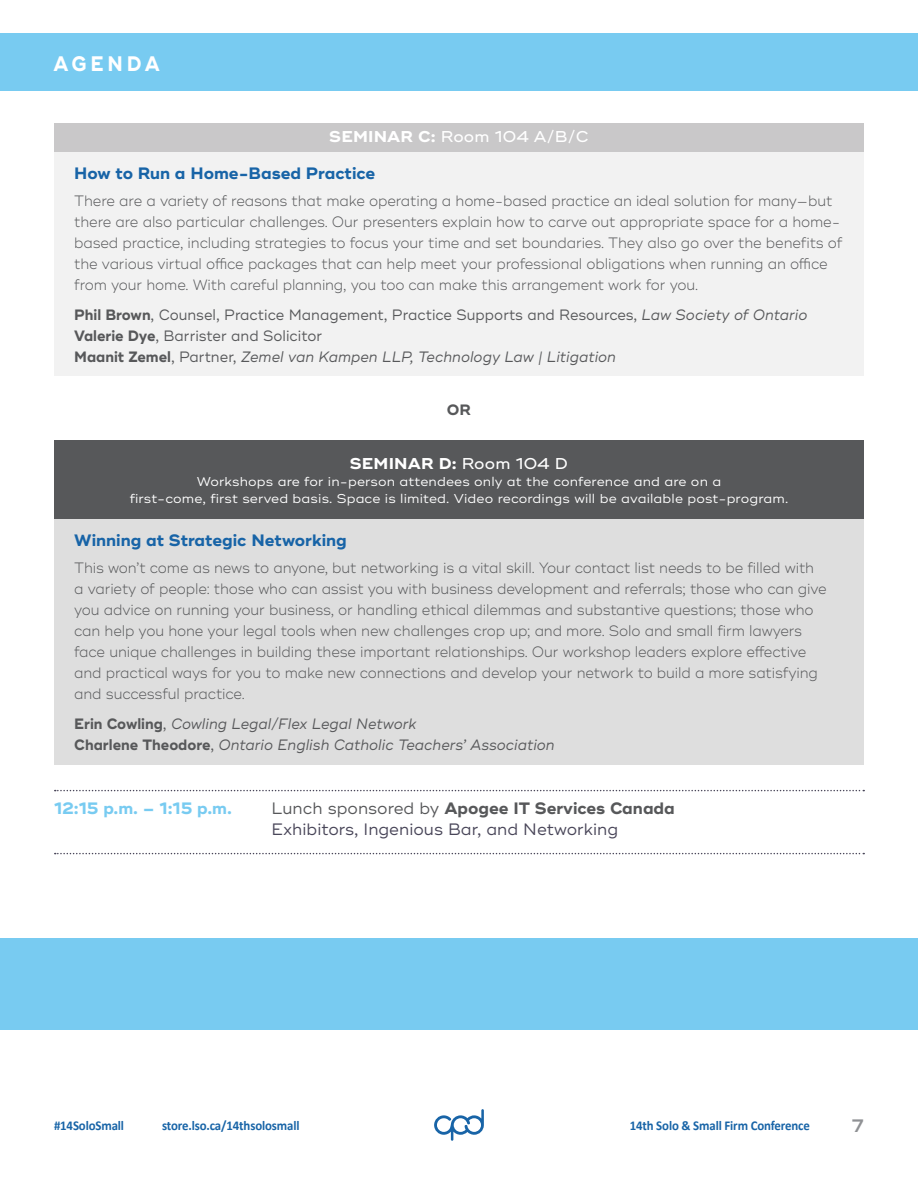
<style>
.page{position:relative;width:918px;height:1188px;background:#fff}
.page>*{position:absolute;margin:0;border:0;box-sizing:border-box;transform-origin:0 0}
.t1{font:700 21px "Ridley Grotesk";letter-spacing:.2em;color:#fff;scale:.9 1}
.t2{font:600 18px "Ridley Grotesk";color:#8f9194}
.t3{font:700 16.5px "Ridley Grotesk";color:#1864a7}
.t4{font:700 16.5px "Ridley Grotesk";color:#57585a}
.t5{font:16.5px "Ridley Grotesk";color:#494659}
.t6{font:700 16.5px "Ridley Grotesk";color:#78cbf1}
.t7{font:500 15.6px "Ridley Grotesk";letter-spacing:.01em;color:#fff;scale:1.05 1}
.t8{font:700 15.6px "Ridley Grotesk";letter-spacing:.01em;color:#fff;scale:1.05 1}
.t9{font:300 15px/21px "Ridley Grotesk";letter-spacing:-.01em;color:#57585a;scale:.95 1}
.t10{font:15px/21px "Ridley Grotesk";color:#57585a;scale:.95 1}
.t11{font:italic 15px/21px "Ridley Grotesk";color:#57585a;scale:.95 1}
.basic-text1{font:700 15px "Ridley Grotesk";color:#57585a}
.t12{font:700 13.5px "Calibri";letter-spacing:-.01em;color:#1864a7;scale:.95 1}
.t13{font:12.9px/16.5px "Ridley Grotesk";letter-spacing:.01em;color:#fff;text-align:center;scale:1.05 1}
.s1{font-weight:700}
.s2{font-style:italic}
.s3{font-weight:500}
.s4{font-weight:700;font-style:normal}
.s5{font-style:normal}
.s6{font-weight:400}
</style>
<div class="page">
<svg style="left:434px;top:1109px;width:50px;height:32px"></svg>
<div style="left:0;top:33px;width:918px;height:58px;background:#78cbf1"></div>
<svg style="left:55px;top:790px;width:809px;height:1px"></svg>
<svg style="left:55px;top:853px;width:809px;height:1px"></svg>
<div style="left:54px;top:152px;width:810px;height:224px;background:#f2f2f2"></div>
<div style="left:54px;top:504px;width:810px;height:261px;background:#dedede"></div>
<div style="left:54px;top:123px;width:810px;height:29px;background:#c9c8c9"></div>
<div style="left:0;top:939px;width:918px;height:91px;background:#78cbf1"></div>
<div style="left:54px;top:441px;width:810px;height:78px;background:#57585a"></div>
<p class="t1" style="left:53px;top:51px;width:120px">AGENDA</p>
<p class="t7" style="left:329px;top:128px;width:249px"><span class="s1">SEMINAR C:</span> Room 104 A/B/C</p>
<p class="t3" style="left:74px;top:163px;width:303px">How to Run a Home-Based Practice</p>
<p class="t9" style="left:74px;top:190px;width:810px">There are a variety of reasons that make operating a home-based practice an ideal solution for many—but there are also particular challenges. Our presenters explain how to carve out appropriate space for a home&shy;based practice, including strategies to focus your time and set boundaries. They also go over the benefits of the various virtual office packages that can help meet your professional obligations when running an office from your home. With careful planning, you too can make this arrangement work for you.</p>
<p class="t10" style="left:74px;top:304px;width:773px"><span class="s1">Phil Brown</span>, Counsel, Practice Management, Practice Supports and Resources, <span class="s2">Law Society of Ontario<br></span><span class="s1">Valerie Dye</span>, Barrister and Solicitor<br><span class="s1">Maanit Zemel</span>, Partner, <span class="s2">Zemel van Kampen LLP, Technology Law | Litigation</span></p>
<p class="basic-text1" style="left:447px;top:401px;width:26px">OR</p>
<p class="t8" style="left:350px;top:454px;width:209px">SEMINAR D: <span class="s3">Room 104 D</span></p>
<p class="t13" style="left:130px;top:474px;width:629px">Workshops are for in-person attendees only at the conference and are on a<br>first-come, first served basis. Space is limited. Video recordings will be available post-program.</p>
<p class="t3" style="left:74px;top:530px;width:274px">Winning at Strategic Networking</p>
<p class="t9" style="left:74px;top:558px;width:794px">This won’t come as news to anyone, but networking is a vital skill. Your contact list needs to be filled with a variety of people: those who can assist you with business development and referrals; those who can give you advice on running your business, or handling ethical dilemmas and substantive questions; those who can help you hone your legal tools when new challenges crop up; and more. Solo and small firm lawyers face unique challenges in building these important relationships. Our workshop leaders explore effective and practical ways for you to make new connections and develop your network to build a more satisfying and successful practice.</p>
<p class="t11" style="left:74px;top:714px;width:507px"><span class="s4">Erin Cowling</span><span class="s5">,</span> Cowling Legal/Flex Legal Network<br><span class="s4">Charlene Theodore</span><span class="s5">,</span> Ontario English Catholic Teachers’ Association</p>
<p class="t6" style="left:54px;top:799px;width:179px">12:15 p.m. – 1:15 p.m.</p>
<p class="t4" style="left:272px;top:799px;width:405px"><span class="s6">Lunch sponsored by</span> Apogee IT Services Canada</p>
<p class="t5" style="left:272px;top:820px;width:348px">Exhibitors, Ingenious Bar, and Networking</p>
<p class="t12" style="left:54px;top:1116px;width:75px">#14SoloSmall</p>
<p class="t12" style="left:162px;top:1116px;width:146px">store.lso.ca/14thsolosmall</p>
<p class="t12" style="left:630px;top:1116px;width:191px">14th Solo &amp; Small Firm Conference</p>
<p class="t2" style="left:852px;top:1115px;width:14px">7</p>
</div>
